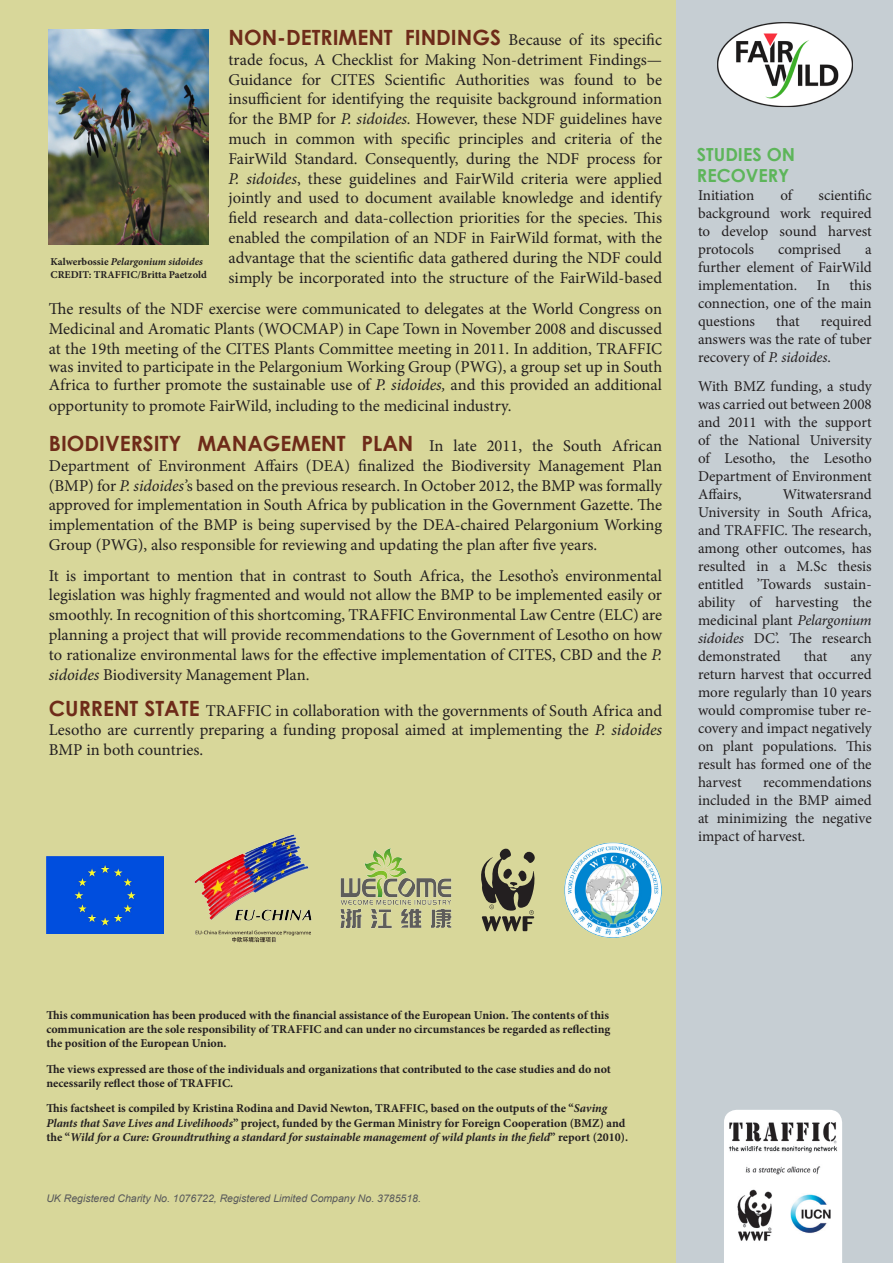
<style>
.page{position:relative;width:893px;height:1263px;background:#d8d79a}
.page>*{position:absolute;margin:0;border:0;box-sizing:border-box;transform-origin:0 0}
.t1{font:700 21px "Century Gothic";color:#6e2b19}
.t2{font:700 18px "Century Gothic";color:#5db55a}
.t3{font:16.5px/19.8px "Minion Pro";color:#231f20;text-align:justify}
.t4{font:15px/18px "Minion Pro";letter-spacing:-.005em;color:#231f20;text-align:justify}
.t5{font:700 12px/14.4px "Minion Pro";color:#231f20}
.t6{font:italic 10.5px "Arial";color:#57585a}
.t7{font:700 10.5px/12.6px "Minion Pro";color:#231f20}
.s1{font-style:italic}
.s2{font-family:"Minion Pro";font-weight:400;font-size:16.5px;color:#231f20}
.s3{font-family:"Century Gothic";font-weight:700;font-size:21px;color:#6e2b19}
</style>
<div class="page">
<img style="left:194px;top:834px;width:118px;height:109px">
<img style="left:47px;top:856px;width:116px;height:78px">
<div style="left:677px;top:0;width:216px;height:1263px;background:#c6ced3"></div>
<img style="left:717px;top:22px;width:136px;height:86px">
<img style="left:724px;top:1110px;width:118px;height:153px">
<img style="left:340px;top:848px;width:112px;height:81px">
<svg style="left:481px;top:849px;width:54px;height:82px"></svg>
<img style="left:564px;top:842px;width:98px;height:96px">
<img style="left:49px;top:29px;width:160px;height:216px">
<p class="t7" style="left:51px;top:255px;width:158px">Kalwerbossie <span class="s1">Pelargonium sidoides<br></span>CREDIT: TRAFFIC/Britta Paetzold</p>
<p class="t1" style="left:229px;top:21px;width:435px">NON-DETRIMENT FINDINGS <span class="s2">Because of its specific</span></p>
<p class="t3" style="left:229px;top:50px;width:435px">trade focus, A Checklist for Making Non-detriment Findings— Guidance for CITES Scientific Authorities was found to be insufficient for identifying the requisite background information for the BMP for <span class="s1">P. sidoides.</span> However, these NDF guidelines have much in common with specific principles and criteria of the FairWild Standard. Consequently, during the NDF process for <span class="s1">P. sidoides</span>, these guidelines and FairWild criteria were applied jointly and used to document available knowledge and identify field research and data-collection priorities for the species. This enabled the compilation of an NDF in FairWild format, with the advantage that the scientific data gathered during the NDF could simply be incorporated into the structure of the FairWild-based</p>
<p class="t3" style="left:49px;top:299px;width:615px">The results of the NDF exercise were communicated to delegates at the World Congress on Medicinal and Aromatic Plants (WOCMAP) in Cape Town in November 2008 and discussed at the 19th meeting of the CITES Plants Committee meeting in 2011. In addition, TRAFFIC</p>
<p class="t3" style="left:49px;top:358px;width:615px;line-height:18px">was invited to participate in the Pelargonium Working Group (PWG), a group set up in South<br>Africa to further promote the sustainable use of <span class="s1">P. sidoides,</span> and this provided an additional</p>
<p class="t3" style="left:49px;top:396px;width:464px">opportunity to promote FairWild, including to the medicinal industry.</p>
<p class="t1" style="left:49px;top:427px;width:615px">BIODIVERSITY MANAGEMENT PLAN <span class="s2">In late 2011, the South African</span></p>
<p class="t3" style="left:49px;top:456px;width:615px">Department of Environment Affairs (DEA) finalized the Biodiversity Management Plan (BMP) for <span class="s1">P. sidoides’</span>s based on the previous research. In October 2012, the BMP was formally approved for implementation in South Africa by publication in the Government Gazette. The implementation of the BMP is being supervised by the DEA-chaired Pelargonium Working Group (PWG), also responsible for reviewing and updating the plan after five years.</p>
<p class="t3" style="left:49px;top:565px;width:615px">It is important to mention that in contrast to South Africa, the Lesotho’s environmental legislation was highly fragmented and would not allow the BMP to be implemented easily or smoothly. In recognition of this shortcoming, TRAFFIC Environmental Law Centre (ELC) are planning a project that will provide recommendations to the Government of Lesotho on how to rationalize environmental laws for the effective implementation of CITES, CBD and the <span class="s1">P. sidoides</span> Biodiversity Management Plan.</p>
<p class="t3" style="left:49px;top:700px;width:615px"><span class="s3">CURRENT STATE</span> TRAFFIC in collaboration with the governments of South Africa and Lesotho are currently preparing a funding proposal aimed at implementing the <span class="s1">P. sidoides </span>BMP in both countries.</p>
<p class="t2" style="left:697px;top:140px;width:100px">STUDIES ON</p>
<p class="t2" style="left:697px;top:162px;width:94px">RECOVERY</p>
<p class="t4" style="left:698px;top:187px;width:58px">Initiation</p>
<p class="t4" style="left:780px;top:187px;width:13px">of</p>
<p class="t4" style="left:698px;top:187px;width:175px;text-indent:120px">scientific background work required to develop sound harvest protocols</p>
<p class="t4" style="left:778px;top:241px;width:65px">comprised</p>
<p class="t4" style="left:698px;top:241px;width:175px;text-indent:167px">a further element of FairWild implementation.</p>
<p class="t4" style="left:698px;top:277px;width:175px;text-indent:152px">this connection, one of the main questions</p>
<p class="t4" style="left:817px;top:277px;width:15px">In</p>
<p class="t4" style="left:698px;top:313px;width:175px;text-indent:123px">required answers was the rate of tuber recovery of <span class="s1">P. sidoides</span>.</p>
<p class="t4" style="left:698px;top:377px;width:175px">With BMZ funding, a study was carried out between 2008 and 2011 with the support of the National University of Lesotho, the Lesotho Department of Environment Affairs,</p>
<p class="t4" style="left:776px;top:313px;width:25px">that</p>
<p class="t4" style="left:698px;top:485px;width:175px;text-indent:85px">Witwatersrand University in South Africa, and TRAFFIC. The research, among other outcomes, has resulted in a M.Sc thesis entitled ’Towards sustain&shy;ability of harvesting the medicinal plant <span class="s1">Pelargonium sidoides</span> DC’. The research demonstrated</p>
<p class="t4" style="left:804px;top:647px;width:25px">that</p>
<p class="t4" style="left:698px;top:647px;width:175px;text-indent:152px">any return harvest that occurred more regularly than 10 years would compromise tuber re&shy;covery and impact negatively on plant populations. This result has formed one of the harvest</p>
<p class="t4" style="left:698px;top:773px;width:175px;text-indent:65px">recommendations included in the BMP aimed at minimizing the negative impact of harvest.</p>
<p class="t5" style="left:46px;top:1007px;width:564px">This communication has been produced with the financial assistance of the European Union. The contents of this</p>
<p class="t5" style="left:46px;top:1022px;width:565px">communication are the sole responsibility of TRAFFIC and can under no circumstances be regarded as reflecting</p>
<p class="t5" style="left:46px;top:1036px;width:182px">the position of the European Union.</p>
<p class="t5" style="left:46px;top:1061px;width:566px">The views expressed are those of the individuals and organizations that contributed to the case studies and do not</p>
<p class="t5" style="left:46px;top:1076px;width:188px">necessarily reflect those of TRAFFIC.</p>
<p class="t5" style="left:46px;top:1101px;width:583px">This factsheet is compiled by Kristina Rodina and David Newton, TRAFFIC, based on the outputs of the “<span class="s1">Saving<br>Plants that Save Lives and Livelihoods</span>” project, funded by the German Ministry for Foreign Cooperation (BMZ) and the “<span class="s1">Wild for a Cure: Groundtruthing a standard for sustainable management of wild plants in the field</span>” report (2010).</p>
<p class="t6" style="left:46px;top:1192px;width:376px">UK Registered Charity No. 1076722, Registered Limited Company No. 3785518.</p>
</div>
